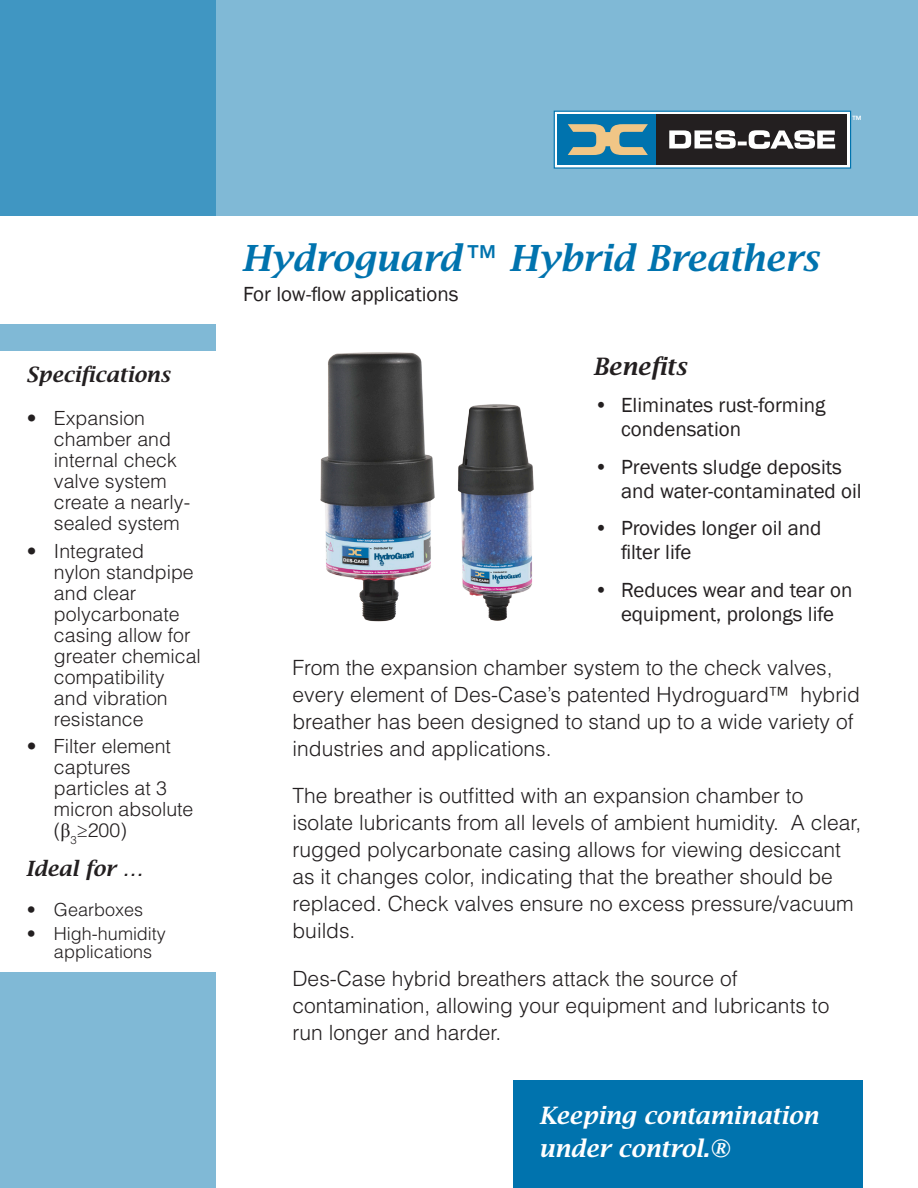
<style>
.page{position:relative;width:918px;height:1188px;background:#fff}
.page>*{position:absolute;margin:0;border:0;box-sizing:border-box;transform-origin:0 0}
.t1{font:36px "Lucida Bri Dem Ita";color:#0073ae}
.t2{font:24px/33px "Lucida Bri Dem Ita";color:#fff}
.t3{font:24px "Lucida Bri Dem Ita";color:#231f20}
.t4{font:300 21px/27px "Helvetica LT Std";color:#231f20}
.t5{font:21px/24px "Franklin Gothic";color:#231f20}
.t6{font:21px "Lucida Bri Dem Ita";color:#231f20}
.t7{font:300 19.5px/21px "Helvetica LT Std";color:#231f20}
.t8{font:300 18px/18px "Helvetica LT Std";color:#231f20}
.t9{font:700 6.3px "Eurostile";color:#fff}
.s1{font-family:"Times New Roman";font-weight:400}
.s2{font-family:"Helvetica"}
</style>
<div class="page">
<div style="left:0;top:324px;width:216px;height:864px;background:#80b9d6"></div>
<div style="left:0;top:0;width:918px;height:216px;background:#80b9d6"></div>
<div style="left:554px;top:111px;width:297px;height:57px;background:#fff"></div>
<div style="left:554px;top:111px;width:297px;height:57px;border:1px solid #0073ae"></div>
<div style="left:656px;top:114px;width:191px;height:51px;background:#231f20"></div>
<div style="left:558px;top:114px;width:98px;height:51px;background:#0073ae"></div>
<svg style="left:568px;top:124px;width:80px;height:31px"></svg>
<svg style="left:669px;top:130px;width:166px;height:19px"></svg>
<div style="left:0;top:0;width:216px;height:216px;background:#4096c2"></div>
<div style="left:0;top:352px;width:242px;height:620px;background:#fff"></div>
<div style="left:513px;top:1080px;width:349px;height:108px;background:#0073ae"></div>
<img style="left:320px;top:352px;width:214px;height:270px">
<p class="t9" style="left:853px;top:115px;width:10px">TM</p>
<p class="t6" style="left:27px;top:362px;width:146px">Specifications</p>
<p class="t7" style="left:54px;top:407px;width:138px;text-indent:-27px">• Expansion chamber and internal check valve system create a nearly&shy;sealed system</p>
<p class="t7" style="left:54px;top:540px;width:148px;text-indent:-27px">• Integrated<br>nylon standpipe and clear polycarbonate casing allow for greater chemical compatibility and vibration resistance</p>
<p class="t7" style="left:54px;top:736px;width:141px;text-indent:-27px">• Filter element captures particles at 3 micron absolute (<span class="s1">β</span><sub>3</sub>≥200)</p>
<p class="t6" style="left:27px;top:856px;width:119px">Ideal for …</p>
<p class="t8" style="left:27px;top:900px;width:118px">• Gearboxes</p>
<p class="t8" style="left:54px;top:925px;width:113px;text-indent:-27px">• High-humidity applications</p>
<p class="t1" style="left:243px;top:236px;width:579px">Hydroguard<span class="s2">™</span> Hybrid Breathers</p>
<p class="t5" style="left:243px;top:282px;width:217px">For low-flow applications</p>
<p class="t3" style="left:594px;top:352px;width:96px">Benefits</p>
<p class="t5" style="left:621px;top:394px;width:206px;text-indent:-27px">• Eliminates rust-forming condensation</p>
<p class="t5" style="left:621px;top:455px;width:242px;text-indent:-27px">• Prevents sludge deposits and water-contaminated oil</p>
<p class="t5" style="left:621px;top:517px;width:202px;text-indent:-27px">• Provides longer oil and filter life</p>
<p class="t5" style="left:594px;top:578px;width:260px;text-align:center">• Reduces wear and tear on equipment, prolongs life</p>
<p class="t4" style="left:292px;top:654px;width:569px">From the expansion chamber system to the check valves, every element of Des-Case’s patented Hydroguard™ hybrid breather has been designed to stand up to a wide variety of industries and applications.</p>
<p class="t4" style="left:292px;top:782px;width:570px">The breather is outfitted with an expansion chamber to isolate lubricants from all levels of ambient humidity. A clear, rugged polycarbonate casing allows for viewing desiccant as it changes color, indicating that the breather should be replaced. Check valves ensure no excess pressure/vacuum builds.</p>
<p class="t4" style="left:292px;top:964px;width:538px">Des-Case hybrid breathers attack the source of contamination, allowing your equipment and lubricants to run longer and harder.</p>
<p class="t2" style="left:540px;top:1101px;width:281px">Keeping contamination under control.®</p>
</div>
